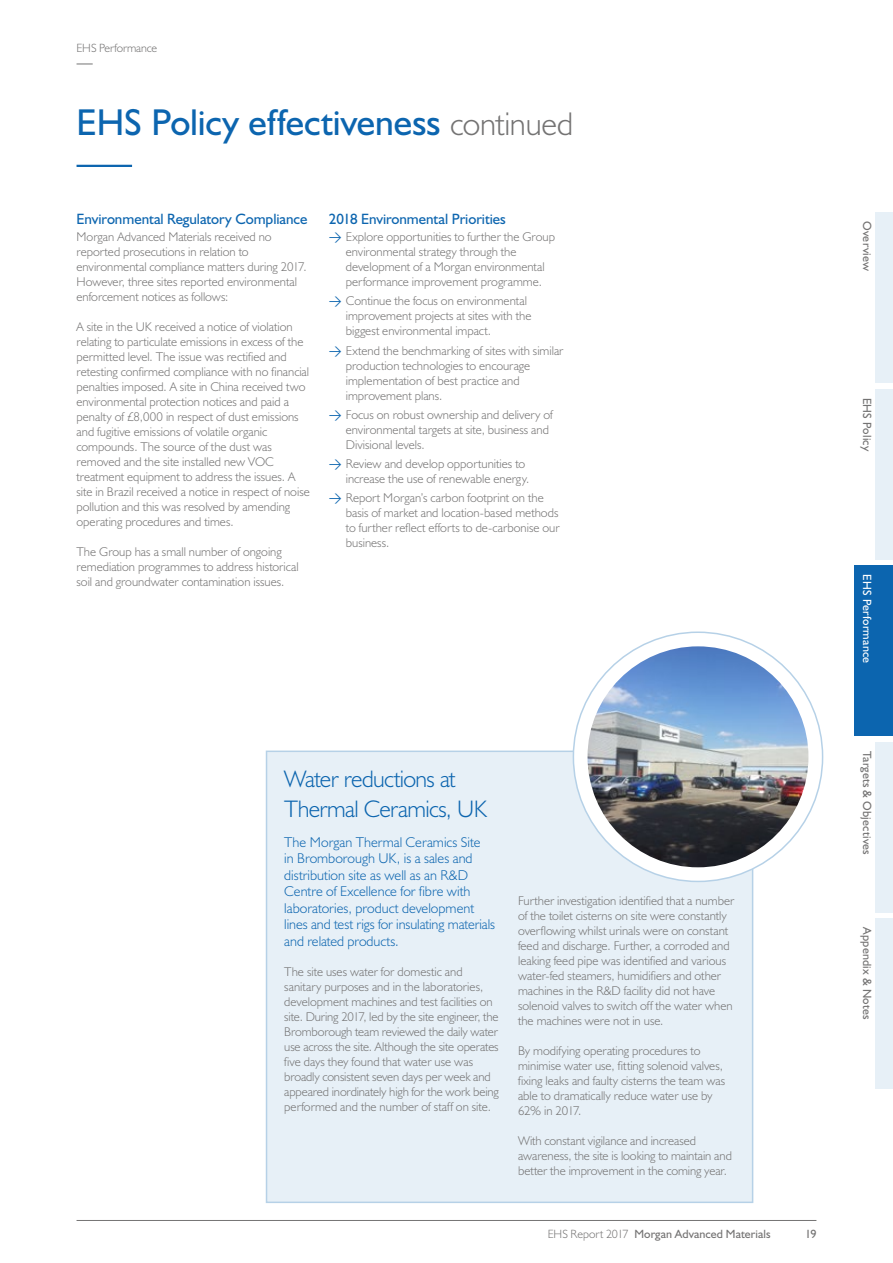
<style>
.page{position:relative;width:893px;height:1263px;background:#fff}
.page>*{position:absolute;margin:0;border:0;box-sizing:border-box;transform-origin:0 0}
.t1{font:37.5px "Humanist 521 BT";color:#0c65af}
.t2{font:300 24px/30px "Humanist 521 BT";letter-spacing:-.025em;color:#0c65af}
.t3{font:15px "Humanist 521 BT";letter-spacing:-.005em;color:#0c65af}
.t4{font:300 14.25px/16.5px "Humanist 521 BT";color:#0c65af}
.t5{font:300 12.75px/15px "Humanist 521 BT";color:#747373}
.t6{font:12px "Humanist 521 BT";letter-spacing:.01em;color:#747373}
.t7{font:12px "Humanist 521 BT";letter-spacing:.015em;color:#fff}
.t8{font:300 12px "Humanist 521 BT";letter-spacing:-.01em;color:#747373}
.s1{font-weight:300;font-size:33px;color:#747373}
.s2{font-family:"DIN";font-weight:400;color:#0c65af}
.s3{font-weight:300}
</style>
<div class="page">
<div style="left:266px;top:751px;width:487px;height:451px;background:#e7f0f7"></div>
<div style="left:266px;top:750px;width:487px;height:453px;border:2px solid #b6d1e7"></div>
<div style="left:573px;top:632px;width:250px;height:249px;background:#fff;border-radius:50%"></div>
<img style="left:587px;top:646px;width:221px;height:221px;border-radius:110px">
<div style="left:875px;top:389px;width:18px;height:170px;background:#e7f0f7"></div>
<div style="left:875px;top:213px;width:18px;height:170px;background:#e7f0f7"></div>
<div style="left:855px;top:566px;width:38px;height:170px;background:#0c65af"></div>
<hr style="left:77px;top:1220px;width:739px;height:1px;background:#747373">
<hr style="left:77px;top:165px;width:55px;height:2px;background:#0c65af">
<svg style="left:77px;top:64px;width:16px;height:1px"></svg>
<div style="left:875px;top:742px;width:18px;height:170px;background:#e7f0f7"></div>
<div style="left:875px;top:918px;width:18px;height:171px;background:#e7f0f7"></div>
<p class="t8" style="left:77px;top:40px;width:82px">EHS Performance</p>
<h1 class="t1" style="left:77px;top:99px;width:498px">EHS Policy effectiveness <span class="s1">continued</span></h1>
<p class="t3" style="left:77px;top:210px;width:232px">Environmental Regulatory Compliance</p>
<p class="t5" style="left:77px;top:229px;width:232px">Morgan Advanced Materials received no reported prosecutions in relation to environmental compliance matters during 2017.<br>However, three sites reported environmental enforcement notices as follows:</p>
<p class="t5" style="left:77px;top:319px;width:235px">A site in the UK received a notice of violation relating to particulate emissions in excess of the permitted level. The issue was rectified and retesting confirmed compliance with no financial penalties imposed. A site in China received two environmental protection notices and paid a penalty of £8,000 in respect of dust emissions and fugitive emissions of volatile organic compounds. The source of the dust was removed and the site installed new VOC treatment equipment to address the issues. A site in Brazil received a notice in respect of noise pollution and this was resolved by amending operating procedures and times.</p>
<p class="t5" style="left:77px;top:544px;width:224px">The Group has a small number of ongoing remediation programmes to address historical soil and groundwater contamination issues.</p>
<p class="t3" style="left:329px;top:210px;width:179px">2018 Environmental Priorities</p>
<p class="t5" style="left:346px;top:229px;width:211px;text-indent:-17px"><span class="s2">&gt;</span> Explore opportunities to further the Group environmental strategy through the development of a Morgan environmental performance improvement programme.</p>
<p class="t5" style="left:346px;top:293px;width:187px;text-indent:-17px"><span class="s2">&gt;</span> Continue the focus on environmental improvement projects at sites with the biggest environmental impact.</p>
<p class="t5" style="left:346px;top:343px;width:219px;text-indent:-17px"><span class="s2">&gt;</span> Extend the benchmarking of sites with similar production technologies to encourage implementation of best practice and improvement plans.</p>
<p class="t5" style="left:346px;top:407px;width:209px;text-indent:-17px"><span class="s2">&gt;</span> Focus on robust ownership and delivery of environmental targets at site, business and<br>Divisional levels.</p>
<p class="t5" style="left:346px;top:456px;width:185px;text-indent:-17px"><span class="s2">&gt;</span> Review and develop opportunities to increase the use of renewable energy.</p>
<p class="t5" style="left:346px;top:490px;width:215px;text-indent:-17px"><span class="s2">&gt;</span> Report Morgan’s carbon footprint on the basis of market and location-based methods to further reflect efforts to de-carbonise our business.</p>
<h2 class="t2" style="left:284px;top:764px;width:204px">Water reductions at<br>Thermal Ceramics, UK</h2>
<p class="t4" style="left:284px;top:833px;width:212px">The Morgan Thermal Ceramics Site<br>in Bromborough UK, is a sales and distribution site as well as an R&amp;D Centre of Excellence for fibre with laboratories, product development lines and test rigs for insulating materials and related products.</p>
<p class="t5" style="left:284px;top:963px;width:216px">The site uses water for domestic and sanitary purposes and in the laboratories, development machines and test facilities on site. During 2017, led by the site engineer, the Bromborough team reviewed the daily water use across the site. Although the site operates five days they found that water use was broadly consistent seven days per week and appeared inordinately high for the work being performed and the number of staff on site.</p>
<p class="t5" style="left:518px;top:893px;width:218px">Further investigation identified that a number of the toilet cisterns on site were constantly overflowing whilst urinals were on constant feed and discharge. Further, a corroded and leaking feed pipe was identified and various water-fed steamers, humidifiers and other machines in the R&amp;D facility did not have solenoid valves to switch off the water when the machines were not in use.</p>
<p class="t5" style="left:518px;top:1043px;width:209px">By modifying operating procedures to minimise water use, fitting solenoid valves, fixing leaks and faulty cisterns the team was able to dramatically reduce water use by 62% in 2017.</p>
<p class="t5" style="left:518px;top:1133px;width:215px">With constant vigilance and increased awareness, the site is looking to maintain and better the improvement in the coming year.</p>
<p class="t6" style="left:548px;top:1227px;width:224px"><span class="s3">EHS Report 2017</span> Morgan Advanced Materials</p>
<p class="t6" style="left:805px;top:1227px;width:13px">19</p>
<p class="t6" style="left:875px;top:221px;width:51px;rotate:90deg">Overview</p>
<p class="t6" style="left:875px;top:398px;width:55px;rotate:90deg">EHS Policy</p>
<p class="t7" style="left:875px;top:574px;width:90px;rotate:90deg">EHS Performance</p>
<p class="t6" style="left:875px;top:750px;width:106px;rotate:90deg">Targets &amp; Objectives</p>
<p class="t6" style="left:875px;top:927px;width:94px;rotate:90deg">Appendix &amp; Notes</p>
</div>
